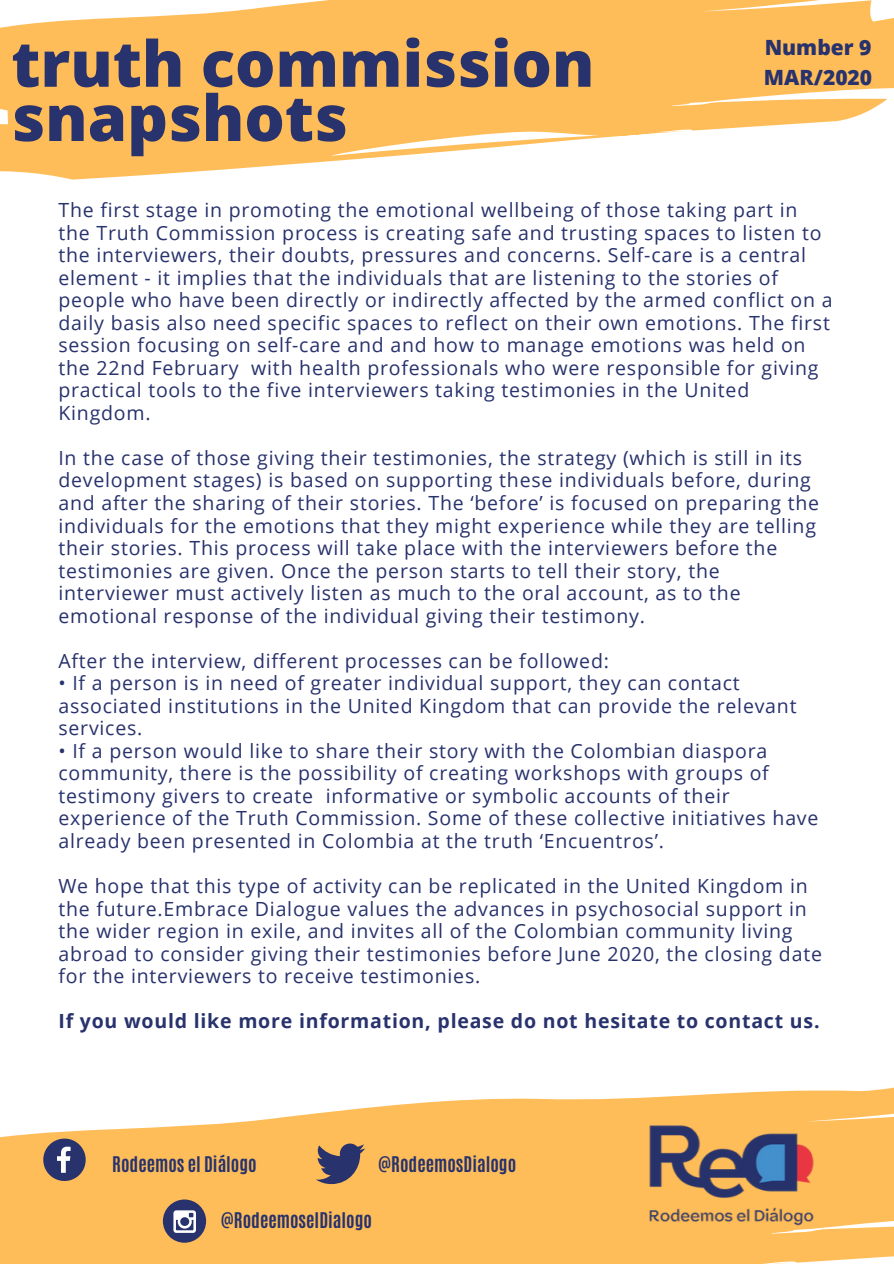
<style>
.page{position:relative;width:894px;height:1264px;background:#fff}
.page>*{position:absolute;margin:0;border:0;box-sizing:border-box;transform-origin:0 0}
.t1{font:800 63.45px/54.2px "Open Sans";color:#28326c}
.t2{font:800 21px/29.2px "Open Sans";color:#28326c}
.t3{font:19.5px/22.5px "Open Sans";letter-spacing:.04em;color:#28326c}
.t4{font:700 19.5px "Open Sans";letter-spacing:.04em;color:#28326c}
.t5{font:700 18px "Antonio";color:#28326c}
</style>
<div class="page">
<svg style="left:0;top:0;width:893px;height:180px;fill:#ffbd59"></svg>
<svg style="left:0;top:1087px;width:893px;height:176px;fill:#ffbd59"></svg>
<svg style="left:43px;top:1138px;width:43px;height:42px;background:#6d6576"></svg>
<svg style="left:315px;top:1143px;width:50px;height:41px;background:#816b64"></svg>
<div style="left:163px;top:1199px;width:43px;height:43px;background:#28326c;border-radius:50%"></div>
<svg style="left:173px;top:1210px;width:23px;height:22px"></svg>
<img style="left:611px;top:1087px;width:239px;height:173px">
<h1 class="t1" style="left:11px;top:35px;width:584px">truth commission snapshots</h1>
<p class="t2" style="left:763px;top:33px;width:110px">Number 9<br>MAR/2020</p>
<p class="t3" style="left:58px;top:198px;width:775px">The first stage in promoting the emotional wellbeing of those taking part in the Truth Commission process is creating safe and trusting spaces to listen to the interviewers, their doubts, pressures and concerns. Self-care is a central element - it implies that the individuals that are listening to the stories of people who have been directly or indirectly affected by the armed conflict on a daily basis also need specific spaces to reflect on their own emotions. The first session focusing on self-care and and how to manage emotions was held on the 22nd February with health professionals who were responsible for giving practical tools to the five interviewers taking testimonies in the United Kingdom.</p>
<p class="t3" style="left:58px;top:446px;width:762px">In the case of those giving their testimonies, the strategy (which is still in its development stages) is based on supporting these individuals before, during and after the sharing of their stories. The ‘before’ is focused on preparing the individuals for the emotions that they might experience while they are telling their stories. This process will take place with the interviewers before the testimonies are given. Once the person starts to tell their story, the interviewer must actively listen as much to the oral account, as to the emotional response of the individual giving their testimony.</p>
<p class="t3" style="left:58px;top:649px;width:552px">After the interview, different processes can be followed:</p>
<p class="t3" style="left:58px;top:671px;width:739px">• If a person is in need of greater individual support, they can contact associated institutions in the United Kingdom that can provide the relevant services.</p>
<p class="t3" style="left:58px;top:739px;width:761px">• If a person would like to share their story with the Colombian diaspora community, there is the possibility of creating workshops with groups of testimony givers to create informative or symbolic accounts of their experience of the Truth Commission. Some of these collective initiatives have already been presented in Colombia at the truth ‘Encuentros’.</p>
<p class="t3" style="left:58px;top:874px;width:764px">We hope that this type of activity can be replicated in the United Kingdom in the future.Embrace Dialogue values the advances in psychosocial support in the wider region in exile, and invites all of the Colombian community living abroad to consider giving their testimonies before June 2020, the closing date for the interviewers to receive testimonies.</p>
<p class="t4" style="left:58px;top:1007px;width:762px">If you would like more information, please do not hesitate to contact us.</p>
<p class="t5" style="left:112px;top:1151px;width:146px">Rodeemos el Diálogo</p>
<p class="t5" style="left:378px;top:1151px;width:140px">@RodeemosDialogo</p>
<p class="t5" style="left:221px;top:1207px;width:153px">@RodeemoselDialogo</p>
</div>
